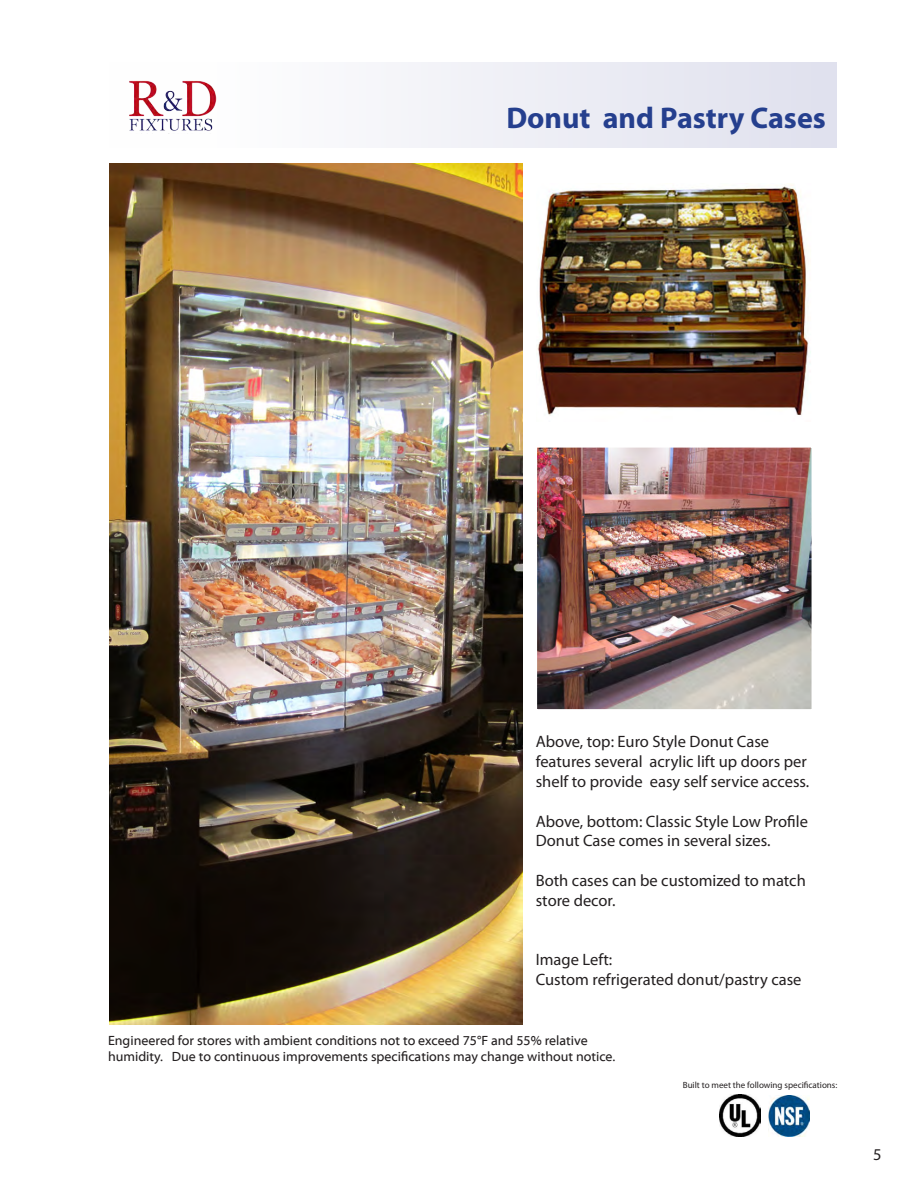
<style>
.page{position:relative;width:918px;height:1188px;background:#fff}
.page>*{position:absolute;margin:0;border:0;box-sizing:border-box;transform-origin:0 0}
.Section_Title{font:700 30px "Myriad Pro";color:#253f8e}
.t1{font:16.5px/19.8px "Myriad Pro";color:#231f20}
.t2{font:13.5px/16.2px "Myriad Web Pro";color:#231f20}
.t3{font:9px "Myriad Pro";color:#231f20}
</style>
<div class="page">
<img style="left:768px;top:1095px;width:41px;height:41px">
<img style="left:720px;top:1095px;width:41px;height:41px">
<div style="left:110px;top:62px;width:727px;height:86px;background:linear-gradient(to right,#fff,#e0e1ee)"></div>
<img style="left:129px;top:80px;width:88px;height:54px">
<img style="left:109px;top:163px;width:414px;height:862px">
<img style="left:538px;top:449px;width:272px;height:259px">
<div style="left:533px;top:444px;width:282px;height:269px;border:4px solid #fff"></div>
<img style="left:537px;top:184px;width:274px;height:232px">
<p class="Section_Title" style="left:506px;top:98px;width:321px">Donut and Pastry Cases</p>
<p class="t1" style="left:536px;top:732px;width:275px">Above, top: Euro Style Donut Case features several acrylic lift up doors per shelf to provide easy self service access.</p>
<p class="t1" style="left:536px;top:811px;width:274px">Above, bottom: Classic Style Low Profile<br>Donut Case comes in several sizes.</p>
<p class="t1" style="left:536px;top:870px;width:272px">Both cases can be customized to match store decor.</p>
<p class="t1" style="left:536px;top:950px;width:267px">Image Left:<br>Custom refrigerated donut/pastry case</p>
<p class="t2" style="left:108px;top:1033px;width:509px">Engineered for stores with ambient conditions not to exceed 75°F and 55% relative humidity. Due to continuous improvements specifications may change without notice.</p>
<p class="t3" style="left:683px;top:1079px;width:156px">Built to meet the following specifications:</p>
<p class="t1" style="left:873px;top:1144px;width:10px">5</p>
</div>
